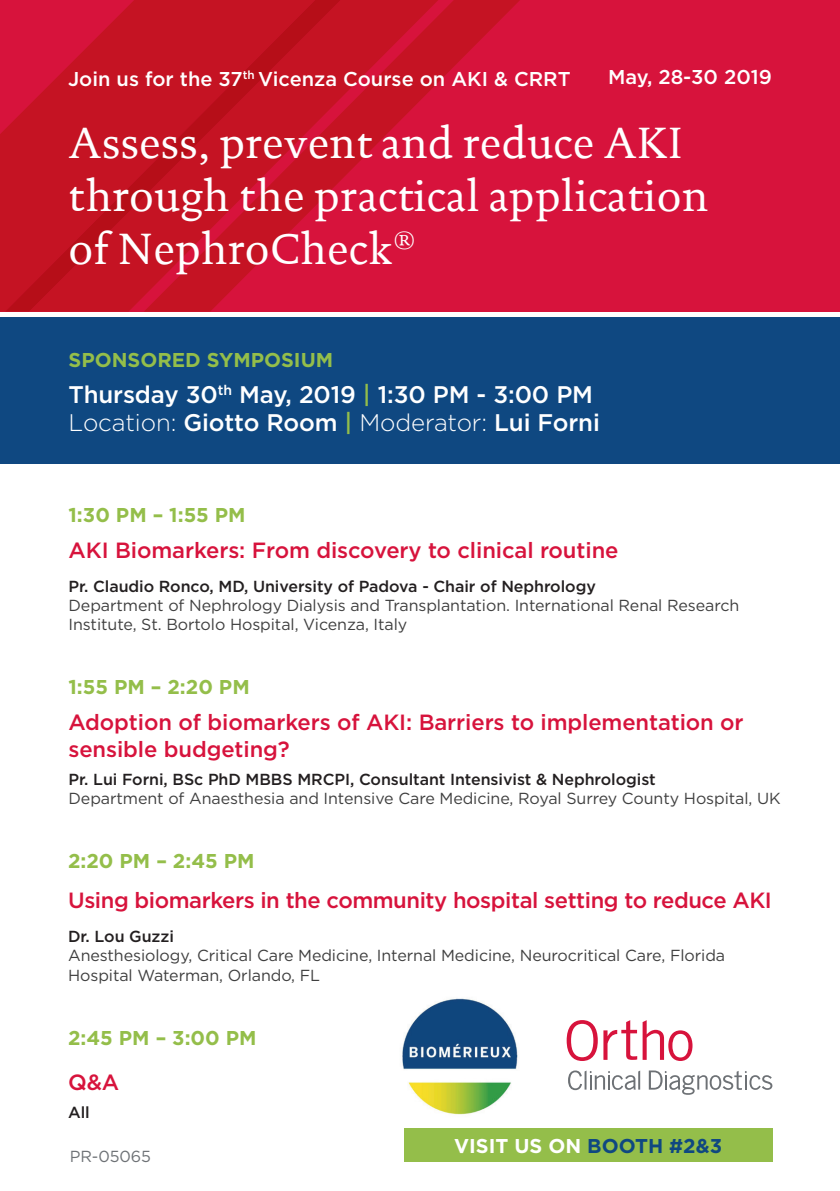
<style>
.page{position:relative;width:840px;height:1191px;background:#fff}
.page>*{position:absolute;margin:0;border:0;box-sizing:border-box;transform-origin:0 0}
.t1{font:44px/52.8px "Documenta Dtl";letter-spacing:.01em;color:#fff}
.t2{font:500 24px/28px "Gotham";letter-spacing:-.005em;color:#fff}
.t3{font:500 22px/27px "Gotham";letter-spacing:-.005em;color:#d7133c}
.t4{font:700 20px "Gotham";color:#94be4a}
.t5{font:500 20px "Gotham";color:#fff}
.t6{font:700 20px "Gotham";color:#fff}
.t7{font:16px/19.2px "Gotham";letter-spacing:-.005em;color:#3f3f3f}
.t8{font:500 16px "Gotham";letter-spacing:-.005em;color:#231f20}
.t9{font:16px "Gotham";letter-spacing:-.005em;color:#6d7175}
.s1{color:#94be4a}
.s2{font-weight:300}
.s3{color:#0f4881}
</style>
<div class="page">
<div style="left:0;top:0;width:839px;height:312px;background:#d7133c"></div>
<svg style="left:340px;top:0;width:180px;height:181px"></svg>
<svg style="left:5px;top:0;width:335px;height:312px;fill:#c51323"></svg>
<div style="left:0;top:317px;width:839px;height:147px;background:#0f4881"></div>
<div style="left:403px;top:1128px;width:369px;height:34px;background:#94be4a"></div>
<img style="left:402px;top:998px;width:116px;height:117px">
<svg style="left:566px;top:1020px;width:31px;height:41px"></svg>
<svg style="left:603px;top:1020px;width:89px;height:41px"></svg>
<svg style="left:648px;top:1070px;width:124px;height:24px"></svg>
<svg style="left:568px;top:1070px;width:71px;height:20px"></svg>
<p class="t5" style="left:68px;top:65px;width:503px">Join us for the 37<sup>th</sup> Vicenza Course on AKI &amp; CRRT</p>
<p class="t5" style="left:607px;top:64px;width:165px">May, 28-30 2019</p>
<h1 class="t1" style="left:68px;top:116px;width:641px">Assess, prevent and reduce AKI through the practical application of NephroCheck<sup>®</sup></h1>
<p class="t4" style="left:68px;top:346px;width:266px">SPONSORED SYMPOSIUM</p>
<h2 class="t2" style="left:68px;top:380px;width:532px">Thursday 30<sup>th</sup> May, 2019 <span class="s1">|</span> 1:30 PM - 3:00 PM<br><span class="s2">Location:</span> Giotto Room <span class="s1">|</span> <span class="s2">Moderator:</span> Lui Forni</h2>
<p class="t4" style="left:68px;top:502px;width:178px">1:30 PM – 1:55 PM</p>
<h3 class="t3" style="left:68px;top:536px;width:551px">AKI Biomarkers: From discovery to clinical routine</h3>
<p class="t8" style="left:68px;top:575px;width:528px">Pr. Claudio Ronco, MD, University of Padova - Chair of Nephrology</p>
<p class="t7" style="left:68px;top:595px;width:672px">Department of Nephrology Dialysis and Transplantation. International Renal Research<br>Institute, St. Bortolo Hospital, Vicenza, Italy</p>
<p class="t4" style="left:68px;top:674px;width:183px">1:55 PM – 2:20 PM</p>
<h3 class="t3" style="left:68px;top:708px;width:676px">Adoption of biomarkers of AKI: Barriers to implementation or sensible budgeting?</h3>
<p class="t8" style="left:68px;top:769px;width:588px">Pr. Lui Forni, BSc PhD MBBS MRCPI, Consultant Intensivist &amp; Nephrologist</p>
<p class="t7" style="left:68px;top:789px;width:713px">Department of Anaesthesia and Intensive Care Medicine, Royal Surrey County Hospital, UK</p>
<p class="t4" style="left:68px;top:848px;width:188px">2:20 PM – 2:45 PM</p>
<h3 class="t3" style="left:68px;top:887px;width:705px">Using biomarkers in the community hospital setting to reduce AKI</h3>
<p class="t8" style="left:68px;top:926px;width:107px">Dr. Lou Guzzi</p>
<p class="t7" style="left:68px;top:945px;width:658px">Anesthesiology, Critical Care Medicine, Internal Medicine, Neurocritical Care, Florida<br>Hospital Waterman, Orlando, FL</p>
<p class="t4" style="left:68px;top:1024px;width:190px">2:45 PM – 3:00 PM</p>
<h3 class="t3" style="left:68px;top:1068px;width:53px">Q&amp;A</h3>
<p class="t8" style="left:68px;top:1101px;width:23px">All</p>
<p class="t9" style="left:70px;top:1146px;width:83px">PR-05065</p>
<p class="t6" style="left:454px;top:1133px;width:269px">VISIT US ON <span class="s3">BOOTH #2&amp;3</span></p>
</div>
